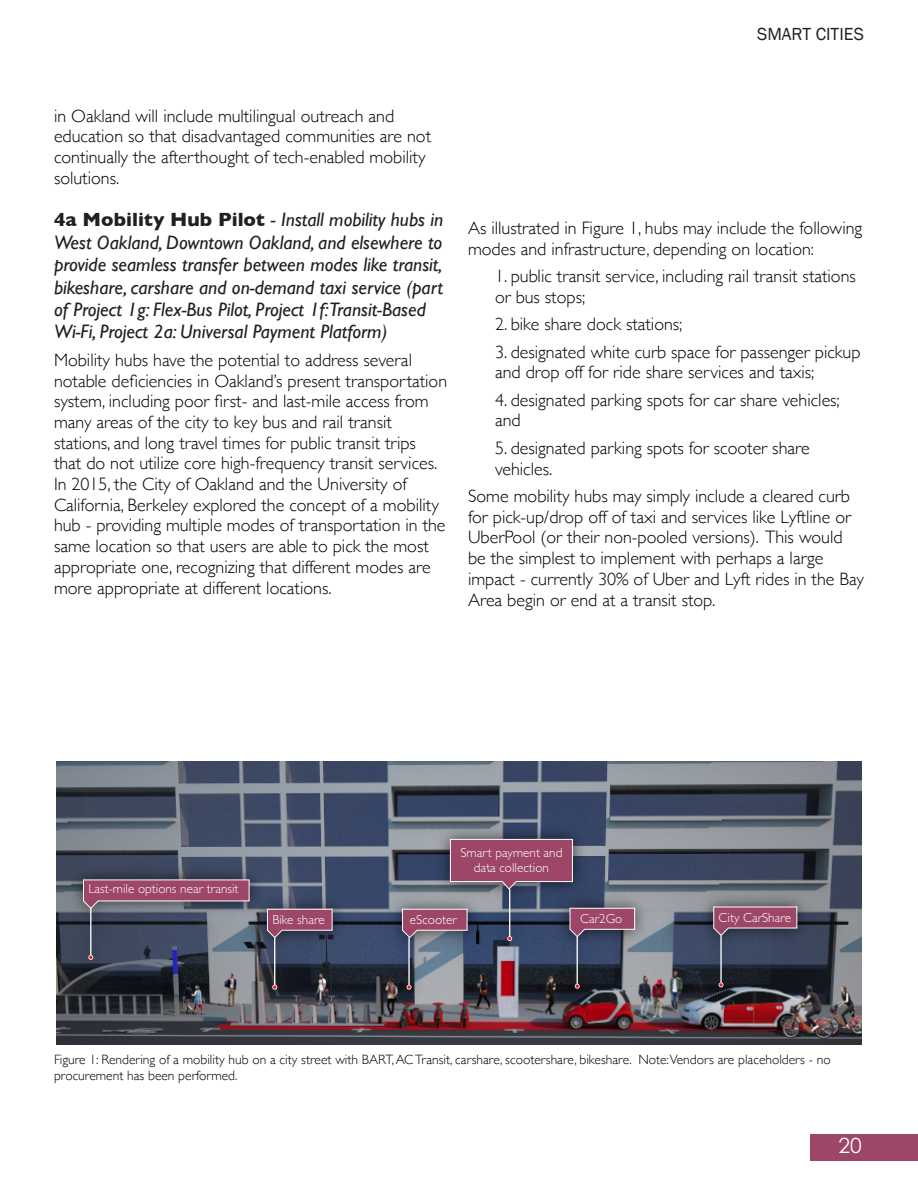
<style>
.page{position:relative;width:918px;height:1188px;background:#fff}
.page>*{position:absolute;margin:0;border:0;box-sizing:border-box;transform-origin:0 0}
.t1{font:21px "Century Gothic";color:#fff}
.Heading_4{font:italic 19.5px/22.5px "Gill Sans";color:#231f20}
.t2{font:300 18px/20.7px "Gill Sans";color:#000}
.t3{font:18px "Franklin Gothic";color:#231f20}
.photo_credit{font:300 13.5px/15.5px "Gill Sans";color:#000}
.t4{font:300 13.2px/15.8px "Gill Sans Std";color:#fff;text-align:center}
.s1{font-weight:700;font-style:normal}
</style>
<div class="page">
<div style="left:810px;top:1134px;width:108px;height:27px;background:#9d4667"></div>
<img style="left:56px;top:761px;width:806px;height:283px">
<img style="left:63px;top:860px;width:206px;height:69px">
<svg style="left:83px;top:879px;width:167px;height:30px;background:#925872"></svg>
<img style="left:430px;top:819px;width:163px;height:90px">
<svg style="left:450px;top:839px;width:123px;height:51px;background:#98506e"></svg>
<img style="left:247px;top:889px;width:105px;height:69px">
<svg style="left:267px;top:909px;width:66px;height:29px"></svg>
<img style="left:382px;top:889px;width:105px;height:69px">
<svg style="left:402px;top:909px;width:66px;height:29px"></svg>
<img style="left:550px;top:888px;width:105px;height:69px">
<svg style="left:569px;top:908px;width:66px;height:30px"></svg>
<img style="left:694px;top:887px;width:123px;height:69px">
<svg style="left:713px;top:906px;width:85px;height:30px;background:#8c546e"></svg>
<img style="left:69px;top:888px;width:44px;height:92px">
<hr style="left:90px;top:908px;width:1px;height:50px;background:#fff">
<svg style="left:88px;top:955px;width:5px;height:5px"></svg>
<img style="left:252px;top:918px;width:45px;height:91px">
<hr style="left:274px;top:938px;width:1px;height:49px;background:#fff">
<svg style="left:272px;top:985px;width:5px;height:5px"></svg>
<img style="left:387px;top:918px;width:44px;height:91px">
<hr style="left:408px;top:938px;width:2px;height:49px;background:#fff">
<svg style="left:407px;top:985px;width:5px;height:5px"></svg>
<img style="left:487px;top:869px;width:45px;height:92px">
<hr style="left:509px;top:889px;width:1px;height:50px;background:#fff">
<svg style="left:507px;top:936px;width:5px;height:5px"></svg>
<img style="left:555px;top:917px;width:45px;height:92px">
<hr style="left:577px;top:937px;width:1px;height:49px;background:#fff">
<svg style="left:575px;top:984px;width:5px;height:5px"></svg>
<img style="left:699px;top:916px;width:44px;height:91px">
<hr style="left:720px;top:935px;width:2px;height:50px;background:#fff">
<svg style="left:719px;top:982px;width:5px;height:5px"></svg>
<p class="t3" style="left:757px;top:22px;width:108px">SMART CITIES</p>
<p class="t2" style="left:54px;top:104px;width:379px">in Oakland will include multilingual outreach and education so that disadvantaged communities are not continually the afterthought of tech-enabled mobility solutions.</p>
<p class="Heading_4" style="left:54px;top:208px;width:391px"><span class="s1">4a Mobility Hub Pilot</span> - Install mobility hubs in West Oakland, Downtown Oakland, and elsewhere to provide seamless transfer between modes like transit, bikeshare, carshare and on-demand taxi service (part of Project 1g: Flex-Bus Pilot, Project 1f:Transit-Based Wi-Fi, Project 2a: Universal Payment Platform)</p>
<p class="t2" style="left:54px;top:349px;width:395px">Mobility hubs have the potential to address several notable deficiencies in Oakland’s present transportation system, including poor first- and last-mile access from many areas of the city to key bus and rail transit stations, and long travel times for public transit trips that do not utilize core high-frequency transit services.<br>In 2015, the City of Oakland and the University of California, Berkeley explored the concept of a mobility hub - providing multiple modes of transportation in the same location so that users are able to pick the most appropriate one, recognizing that different modes are more appropriate at different locations.</p>
<p class="t2" style="left:468px;top:217px;width:396px">As illustrated in Figure 1, hubs may include the following modes and infrastructure, depending on location:</p>
<p class="t2" style="left:495px;top:265px;width:362px">1. public transit service, including rail transit stations or bus stops;</p>
<p class="t2" style="left:495px;top:313px;width:189px">2. bike share dock stations;</p>
<p class="t2" style="left:495px;top:341px;width:367px">3. designated white curb space for passenger pickup and drop off for ride share services and taxis;</p>
<p class="t2" style="left:495px;top:389px;width:346px">4. designated parking spots for car share vehicles; and</p>
<p class="t2" style="left:495px;top:437px;width:316px">5. designated parking spots for scooter share vehicles.</p>
<p class="t2" style="left:468px;top:485px;width:398px">Some mobility hubs may simply include a cleared curb for pick-up/drop off of taxi and services like Lyftline or UberPool (or their non-pooled versions). This would be the simplest to implement with perhaps a large impact - currently 30% of Uber and Lyft rides in the Bay Area begin or end at a transit stop.</p>
<p class="t4" style="left:88px;top:881px;width:152px">Last-mile options near transit</p>
<p class="t4" style="left:460px;top:844px;width:104px">Smart payment and data collection</p>
<p class="t4" style="left:272px;top:912px;width:54px">Bike share</p>
<p class="t4" style="left:410px;top:912px;width:48px">eScooter</p>
<p class="t4" style="left:580px;top:911px;width:44px">Car2Go</p>
<p class="t4" style="left:719px;top:910px;width:74px">City CarShare</p>
<p class="photo_credit" style="left:54px;top:1052px;width:778px">Figure 1: Rendering of a mobility hub on a city street with BART, AC Transit, carshare, scootershare, bikeshare. Note:Vendors are placeholders - no procurement has been performed.</p>
<p class="t1" style="left:839px;top:1133px;width:25px">20</p>
</div>
